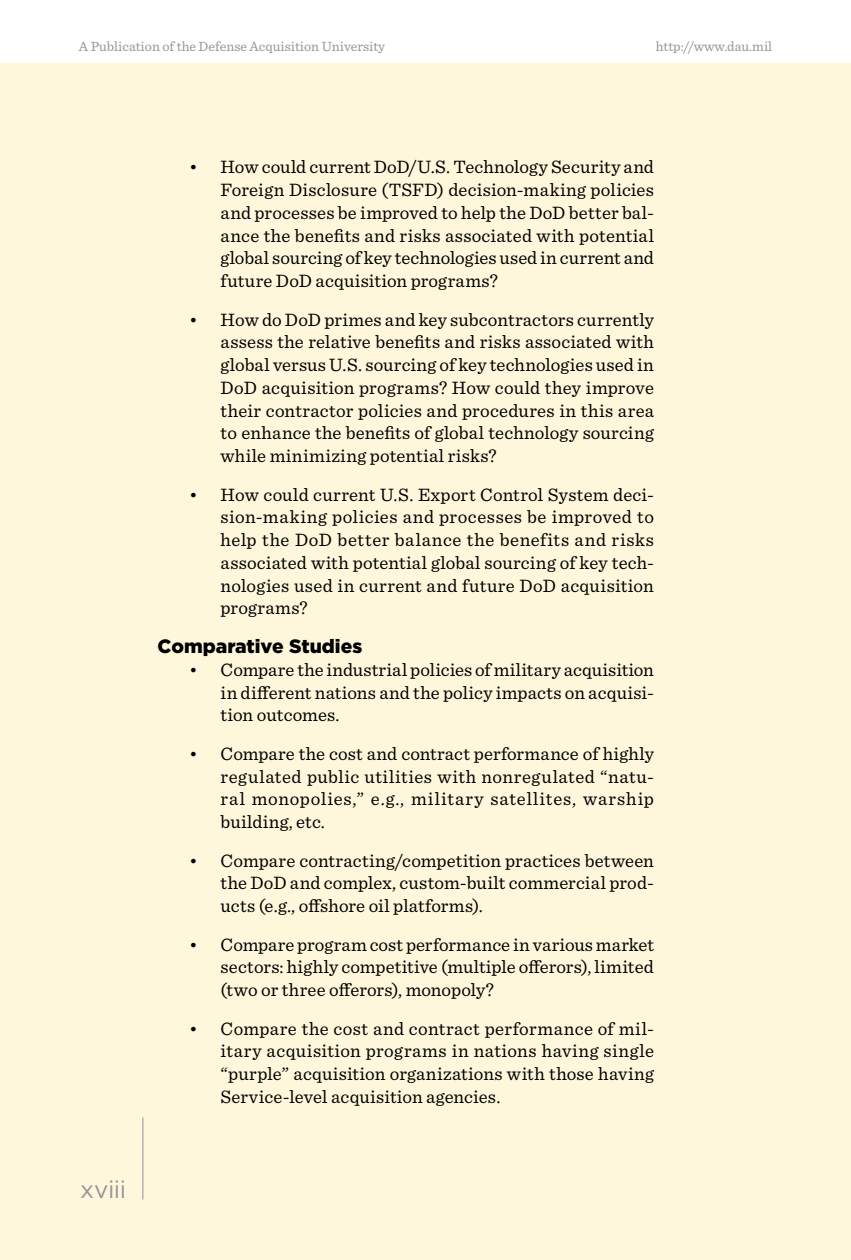
<style>
.page{position:relative;width:851px;height:1260px;background:#fff}
.page>*{position:absolute;margin:0;border:0;box-sizing:border-box;transform-origin:0 0}
.t1{font:24.5px "Gotham";letter-spacing:-.02em;color:#939598}
.Level_2_Header{font:900 19.25px "Gotham";color:#000}
.t2{font:18.9px/22.8px "Sentinel";letter-spacing:.01em;color:#000;text-align:justify}
.t3{font:14px "Sentinel";color:#939598}
</style>
<div class="page">
<div style="left:0;top:63px;width:850px;height:1197px;background:#fff7db"></div>
<hr style="left:142px;top:1118px;width:1px;height:82px;background:#939598">
<p class="t3" style="left:79px;top:35px;width:308px">A Publication of the Defense Acquisition University</p>
<p class="t3" style="left:656px;top:35px;width:118px">http://www.dau.mil</p>
<p class="t1" style="left:80px;top:1173px;width:48px">xviii</p>
<p class="t2" style="left:220px;top:155px;width:435px;text-indent:-32px">• How could current DoD/U.S. Technology Security and Foreign Disclosure (TSFD) decision-making policies and processes be improved to help the DoD better bal&shy;ance the benefits and risks associated with potential global sourcing of key technologies used in current and future DoD acquisition programs?</p>
<p class="t2" style="left:220px;top:307px;width:435px;text-indent:-32px">• How do DoD primes and key subcontractors currently assess the relative benefits and risks associated with global versus U.S. sourcing of key technologies used in DoD acquisition programs? How could they improve their contractor policies and procedures in this area to enhance the benefits of global technology sourcing while minimizing potential risks?</p>
<p class="t2" style="left:220px;top:482px;width:435px;text-indent:-32px">• How could current U.S. Export Control System deci&shy;sion-making policies and processes be improved to help the DoD better balance the benefits and risks associated with potential global sourcing of key tech&shy;nologies used in current and future DoD acquisition programs?</p>
<h1 class="Level_2_Header" style="left:158px;top:633px;width:206px">Comparative Studies</h1>
<p class="t2" style="left:220px;top:657px;width:435px;text-indent:-32px">• Compare the industrial policies of military acquisition in different nations and the policy impacts on acquisi&shy;tion outcomes.</p>
<p class="t2" style="left:220px;top:741px;width:435px;text-indent:-32px">• Compare the cost and contract performance of highly regulated public utilities with nonregulated “natu&shy;ral monopolies,” e.g., military satellites, warship building, etc.</p>
<p class="t2" style="left:220px;top:848px;width:435px;text-indent:-32px">• Compare contracting/competition practices between the DoD and complex, custom-built commercial prod&shy;ucts (e.g., offshore oil platforms).</p>
<p class="t2" style="left:220px;top:932px;width:435px;text-indent:-32px">• Compare program cost performance in various market sectors: highly competitive (multiple offerors), limited (two or three offerors), monopoly?</p>
<p class="t2" style="left:220px;top:1016px;width:435px;text-indent:-32px">• Compare the cost and contract performance of mil&shy;itary acquisition programs in nations having single “purple” acquisition organizations with those having Service-level acquisition agencies.</p>
</div>
